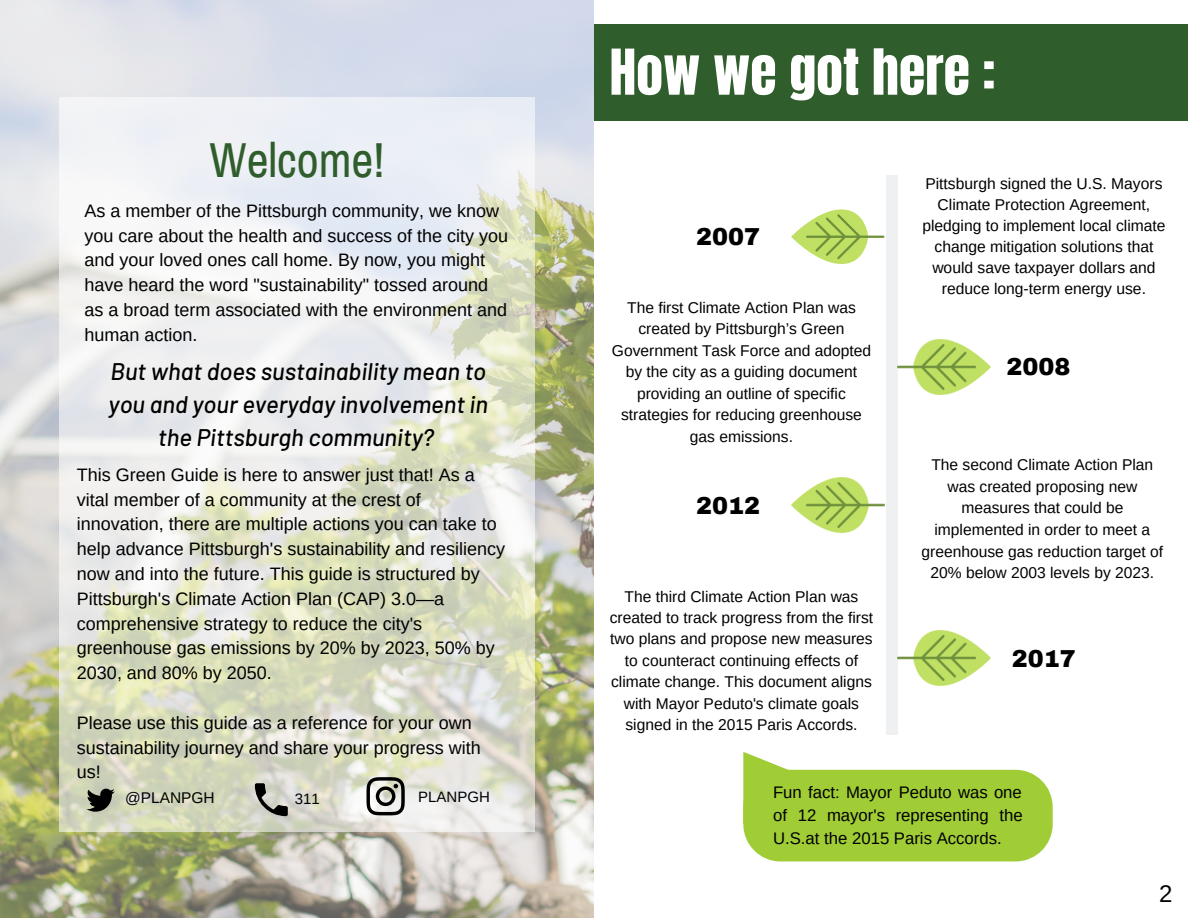
<style>
.page{position:relative;width:1188px;height:918px;background:#fff}
.page>*{position:absolute;margin:0;border:0;box-sizing:border-box;transform-origin:0 0}
.t1{font:53.7px "Anton";color:#fff}
.t2{font:48px "Archivo Narrow";color:#2f5d2c}
.t3{font:italic 500 24px/32.7px "Barlow";color:#000;text-align:center}
.t4{font:900 24px "Archivo";color:#000}
.t5{font:24px "Arimo";color:#000}
.t6{font:18px/24.8px "Arimo";color:#000}
.t7{font:16.8px/23.2px "Arimo";color:#000;text-align:justify}
.t8{font:15.6px/21.5px "Arimo";color:#000;text-align:center}
.t9{font:15.45px "Arimo";color:#000}
.t10{font:15px "Arimo";color:#000}
</style>
<div class="page">
<img style="left:0;top:0;width:594px;height:918px">
<svg style="left:59px;top:98px;width:476px;height:734px"></svg>
<svg style="left:86px;top:789px;width:29px;height:23px"></svg>
<svg style="left:366px;top:777px;width:39px;height:38px"></svg>
<svg style="left:255px;top:783px;width:33px;height:33px"></svg>
<div style="left:594px;top:25px;width:594px;height:96px;background:#2f5d2c"></div>
<div style="left:886px;top:175px;width:11px;height:559px;background:#eff0f2"></div>
<svg style="left:791px;top:209px;width:77px;height:55px"></svg>
<svg style="left:806px;top:214px;width:78px;height:45px"></svg>
<img style="left:898px;top:339px;width:93px;height:55px">
<img style="left:791px;top:477px;width:94px;height:55px">
<img style="left:898px;top:631px;width:93px;height:55px">
<div style="left:743px;top:770px;width:310px;height:91px;background:#a0cc36;border-radius:37px"></div>
<svg style="left:743px;top:752px;width:179px;height:72px"></svg>
<h2 class="t2" style="left:210px;top:135px;width:176px">Welcome!</h2>
<p class="t6" style="left:84px;top:198px;width:425px">As a member of the Pittsburgh community, we know you care about the health and success of the city you and your loved ones call home. By now, you might have heard the word "sustainability" tossed around as a broad term associated with the environment and human action.</p>
<h3 class="t3" style="left:109px;top:354px;width:381px">But what does sustainability mean to you and your everyday involvement in the Pittsburgh community?</h3>
<p class="t6" style="left:77px;top:462px;width:430px">This Green Guide is here to answer just that! As a vital member of a community at the crest of innovation, there are multiple actions you can take to help advance Pittsburgh's sustainability and resiliency now and into the future. This guide is structured by Pittsburgh's Climate Action Plan (CAP) 3.0—a comprehensive strategy to reduce the city's greenhouse gas emissions by 20% by 2023, 50% by 2030, and 80% by 2050.</p>
<p class="t6" style="left:77px;top:710px;width:405px">Please use this guide as a reference for your own sustainability journey and share your progress with us!</p>
<p class="t9" style="left:125px;top:789px;width:91px">@PLANPGH</p>
<p class="t10" style="left:295px;top:790px;width:26px">311</p>
<p class="t10" style="left:418px;top:789px;width:73px">PLANPGH</p>
<h1 class="t1" style="left:610px;top:34px;width:387px">How we got here :</h1>
<h3 class="t4" style="left:696px;top:224px;width:66px">2007</h3>
<p class="t8" style="left:612px;top:297px;width:261px">The first Climate Action Plan was created by Pittsburgh’s Green<br>Government Task Force and adopted by the city as a guiding document providing an outline of specific strategies for reducing greenhouse gas emissions.</p>
<h3 class="t4" style="left:696px;top:493px;width:66px">2012</h3>
<p class="t8" style="left:610px;top:585px;width:265px">The third Climate Action Plan was created to track progress from the first two plans and propose new measures to counteract continuing effects of climate change. This document aligns with Mayor Peduto's climate goals signed in the 2015 Paris Accords.</p>
<p class="t8" style="left:922px;top:173px;width:245px">Pittsburgh signed the U.S. Mayors Climate Protection Agreement, pledging to implement local climate change mitigation solutions that would save taxpayer dollars and reduce long-term energy use.</p>
<h3 class="t4" style="left:1007px;top:354px;width:66px">2008</h3>
<p class="t8" style="left:921px;top:454px;width:243px">The second Climate Action Plan was created proposing new measures that could be implemented in order to meet a greenhouse gas reduction target of<br>20% below 2003 levels by 2023.</p>
<h3 class="t4" style="left:1012px;top:646px;width:66px">2017</h3>
<p class="t7" style="left:773px;top:780px;width:251px">Fun fact: Mayor Peduto was one of 12 mayor's representing the U.S.at the 2015 Paris Accords.</p>
<h3 class="t5" style="left:1159px;top:881px;width:15px">2</h3>
</div>
